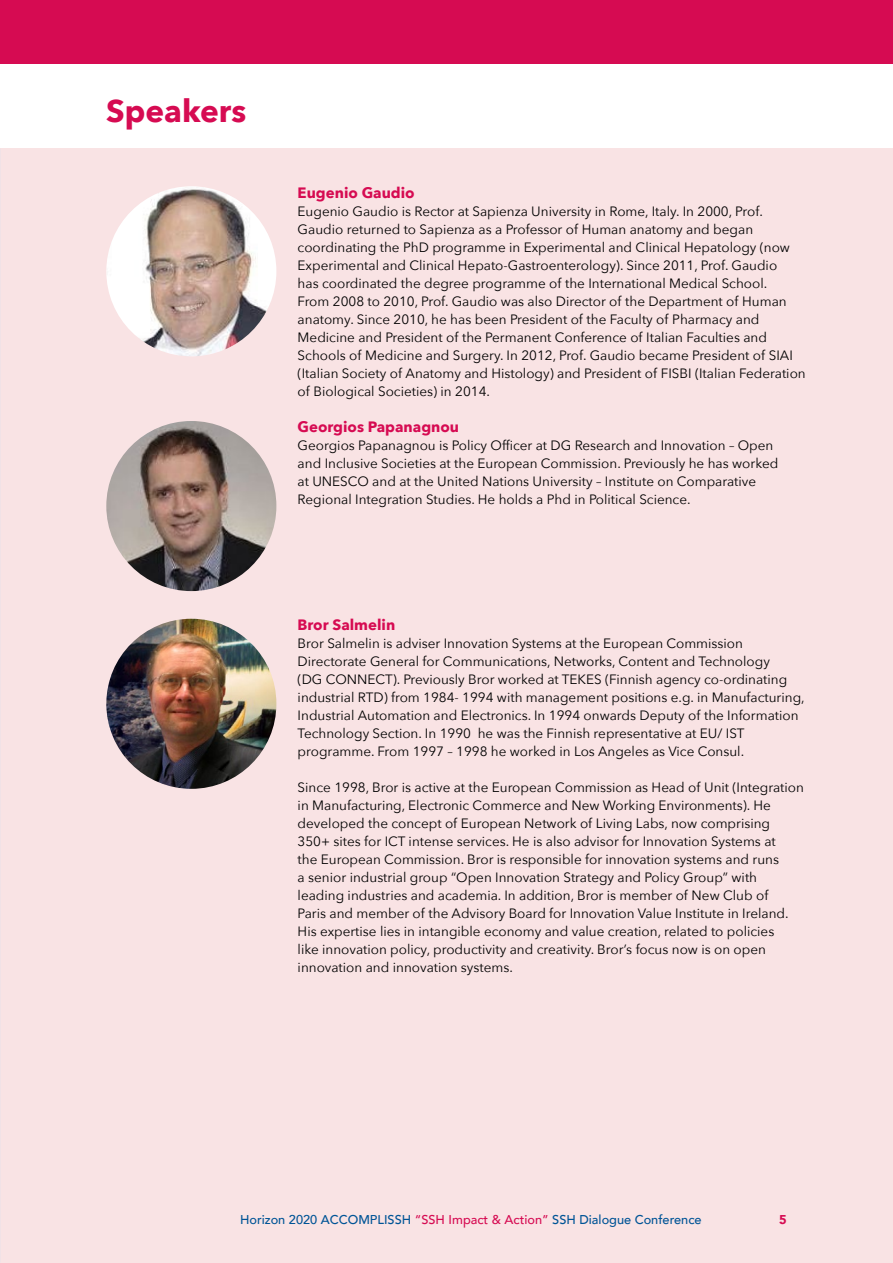
<style>
.page{position:relative;width:893px;height:1263px;background:#fff}
.page>*{position:absolute;margin:0;border:0;box-sizing:border-box;transform-origin:0 0}
.t1{font:700 31.5px "Avenir Next";color:#d60b52}
.t2{font:700 15px "Avenir Next";color:#d60b52}
.t3{font:13.5px/18px "Avenir Next";color:#000}
.t4{font:500 12.75px "Avenir";color:#005496}
.t5{font:900 12.75px "Avenir";color:#d60b52}
.s1{color:#d60b52}
</style>
<div class="page">
<div style="left:0;top:149px;width:893px;height:1114px;background:#f9e3e4"></div>
<div style="left:0;top:0;width:893px;height:64px;background:#d60b52"></div>
<img style="left:106px;top:186px;width:170px;height:170px;border-radius:85px">
<img style="left:106px;top:421px;width:170px;height:170px;border-radius:85px">
<img style="left:106px;top:619px;width:170px;height:170px;border-radius:85px">
<h1 class="t1" style="left:106px;top:84px;width:142px">Speakers</h1>
<p class="t2" style="left:298px;top:180px;width:119px">Eugenio Gaudio</p>
<p class="t3" style="left:298px;top:202px;width:510px">Eugenio Gaudio is Rector at Sapienza University in Rome, Italy. In 2000, Prof.<br>Gaudio returned to Sapienza as a Professor of Human anatomy and began coordinating the PhD programme in Experimental and Clinical Hepatology (now Experimental and Clinical Hepato-Gastroenterology). Since 2011, Prof. Gaudio<br>has coordinated the degree programme of the International Medical School.<br>From 2008 to 2010, Prof. Gaudio was also Director of the Department of Human anatomy. Since 2010, he has been President of the Faculty of Pharmacy and Medicine and President of the Permanent Conference of Italian Faculties and Schools of Medicine and Surgery. In 2012, Prof. Gaudio became President of SIAI (Italian Society of Anatomy and Histology) and President of FISBI (Italian Federation of Biological Societies) in 2014.</p>
<p class="t2" style="left:298px;top:414px;width:163px">Georgios Papanagnou</p>
<p class="t3" style="left:298px;top:436px;width:482px">Georgios Papanagnou is Policy Officer at DG Research and Innovation – Open and Inclusive Societies at the European Commission. Previously he has worked at UNESCO and at the United Nations University – Institute on Comparative Regional Integration Studies. He holds a Phd in Political Science.</p>
<p class="t2" style="left:298px;top:612px;width:99px">Bror Salmelin</p>
<p class="t3" style="left:298px;top:634px;width:509px">Bror Salmelin is adviser Innovation Systems at the European Commission Directorate General for Communications, Networks, Content and Technology<br>(DG CONNECT). Previously Bror worked at TEKES (Finnish agency co-ordinating industrial RTD) from 1984- 1994 with management positions e.g. in Manufacturing, Industrial Automation and Electronics. In 1994 onwards Deputy of the Information Technology Section. In 1990 he was the Finnish representative at EU/ IST programme. From 1997 – 1998 he worked in Los Angeles as Vice Consul.</p>
<p class="t3" style="left:298px;top:778px;width:508px">Since 1998, Bror is active at the European Commission as Head of Unit (Integration in Manufacturing, Electronic Commerce and New Working Environments). He developed the concept of European Network of Living Labs, now comprising 350+ sites for ICT intense services. He is also advisor for Innovation Systems at<br>the European Commission. Bror is responsible for innovation systems and runs<br>a senior industrial group “Open Innovation Strategy and Policy Group” with leading industries and academia. In addition, Bror is member of New Club of<br>Paris and member of the Advisory Board for Innovation Value Institute in Ireland.<br>His expertise lies in intangible economy and value creation, related to policies<br>like innovation policy, productivity and creativity. Bror’s focus now is on open innovation and innovation systems.</p>
<p class="t4" style="left:240px;top:1209px;width:463px">Horizon 2020 ACCOMPLISSH <span class="s1">“SSH Impact &amp; Action”</span> SSH Dialogue Conference</p>
<p class="t5" style="left:779px;top:1209px;width:9px">5</p>
</div>
